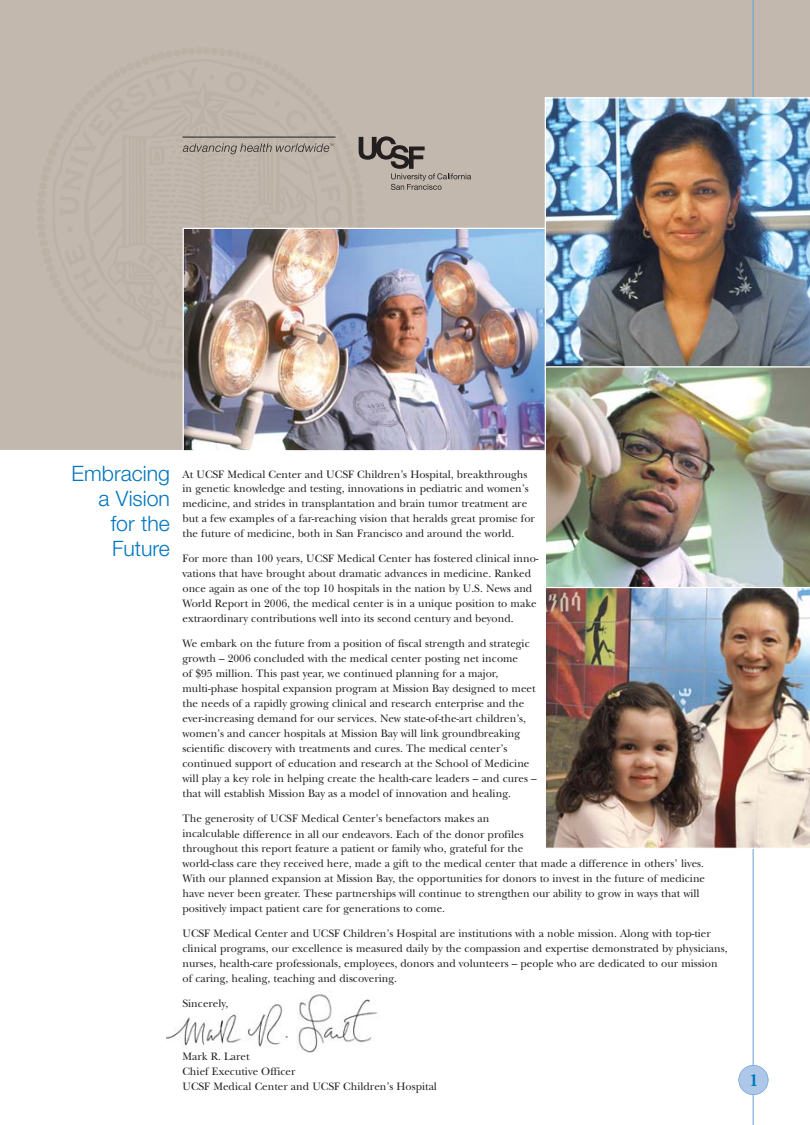
<style>
.page{position:relative;width:810px;height:1125px;background:#fff}
.page>*{position:absolute;margin:0;border:0;box-sizing:border-box;transform-origin:0 0}
.t1{font:300 21.25px/25px "Helvetica Neue";color:#0076bf;text-align:right}
.t2{font:700 17.5px "New Baskerville";color:#0076bf}
.t3{font:11.25px/15px "New Baskerville";color:#231f20}
</style>
<div class="page">
<div style="left:0;top:0;width:810px;height:450px;background:#c2b8ae"></div>
<img style="left:182px;top:136px;width:182px;height:246px">
<hr style="left:753px;top:0;width:1px;height:1125px;background:#639ed5">
<div style="left:739px;top:1065px;width:29px;height:30px;background:#adc7e8;border-radius:50%"></div>
<div style="left:738px;top:1065px;width:30px;height:30px;border:1px solid #639ed5;border-radius:50%"></div>
<svg style="left:183px;top:143px;width:151px;height:11px"></svg>
<hr style="left:182px;top:137px;width:154px;height:1px;background:#231f20">
<svg style="left:359px;top:136px;width:112px;height:54px"></svg>
<img style="left:185px;top:230px;width:360px;height:219px">
<div style="left:183px;top:228px;width:368px;height:223px;border:1px solid #fff"></div>
<img style="left:545px;top:97px;width:265px;height:269px">
<img style="left:545px;top:366px;width:265px;height:221px">
<img style="left:546px;top:587px;width:264px;height:262px">
<img style="left:166px;top:994px;width:212px;height:59px">
<h2 class="t1" style="left:72px;top:463px;width:100px">Embracing a Vision for the<br>Future</h2>
<p class="t3" style="left:182px;top:468px;width:354px">At UCSF Medical Center and UCSF Children’s Hospital, breakthroughs in genetic knowledge and testing, innovations in pediatric and women’s medicine, and strides in transplantation and brain tumor treatment are but a few examples of a far-reaching vision that heralds great promise for the future of medicine, both in San Francisco and around the world.</p>
<p class="t3" style="left:182px;top:568px;width:356px">vations that have brought about dramatic advances in medicine. Ranked once again as one of the top 10 hospitals in the nation by U.S. News and World Report in 2006, the medical center is in a unique position to make extraordinary contributions well into its second century and beyond.</p>
<p class="t3" style="left:182px;top:638px;width:356px">We embark on the future from a position of fiscal strength and strategic growth – 2006 concluded with the medical center posting net income<br>of $95 million. This past year, we continued planning for a major, multi-phase hospital expansion program at Mission Bay designed to meet the needs of a rapidly growing clinical and research enterprise and the ever-increasing demand for our services. New state-of-the-art children’s, women’s and cancer hospitals at Mission Bay will link groundbreaking scientific discovery with treatments and cures. The medical center’s continued support of education and research at the School of Medicine will play a key role in helping create the health-care leaders – and cures – that will establish Mission Bay as a model of innovation and healing.</p>
<p class="t3" style="left:182px;top:813px;width:524px">The generosity of UCSF Medical Center’s benefactors makes an<br>incalculable difference in all our endeavors. Each of the donor profiles<br>throughout this report feature a patient or family who, grateful for the<br>world-class care they received here, made a gift to the medical center that made a difference in others’ lives.<br>With our planned expansion at Mission Bay, the opportunities for donors to invest in the future of medicine have never been greater. These partnerships will continue to strengthen our ability to grow in ways that will positively impact patient care for generations to come.</p>
<p class="t3" style="left:183px;top:928px;width:547px">UCSF Medical Center and UCSF Children’s Hospital are institutions with a noble mission. Along with top-tier clinical programs, our excellence is measured daily by the compassion and expertise demonstrated by physicians, nurses, health-care professionals, employees, donors and volunteers – people who are dedicated to our mission of caring, healing, teaching and discovering.</p>
<p class="t3" style="left:183px;top:998px;width:47px">Sincerely,</p>
<p class="t3" style="left:182px;top:553px;width:358px">For more than 100 years, UCSF Medical Center has fostered clinical inno-</p>
<p class="t3" style="left:183px;top:1050px;width:69px">Mark R. Laret</p>
<p class="t3" style="left:183px;top:1065px;width:115px">Chief Executive Officer</p>
<p class="t3" style="left:183px;top:1080px;width:256px">UCSF Medical Center and UCSF Children’s Hospital</p>
<h2 class="t2" style="left:749px;top:1074px;width:11px">1</h2>
</div>
